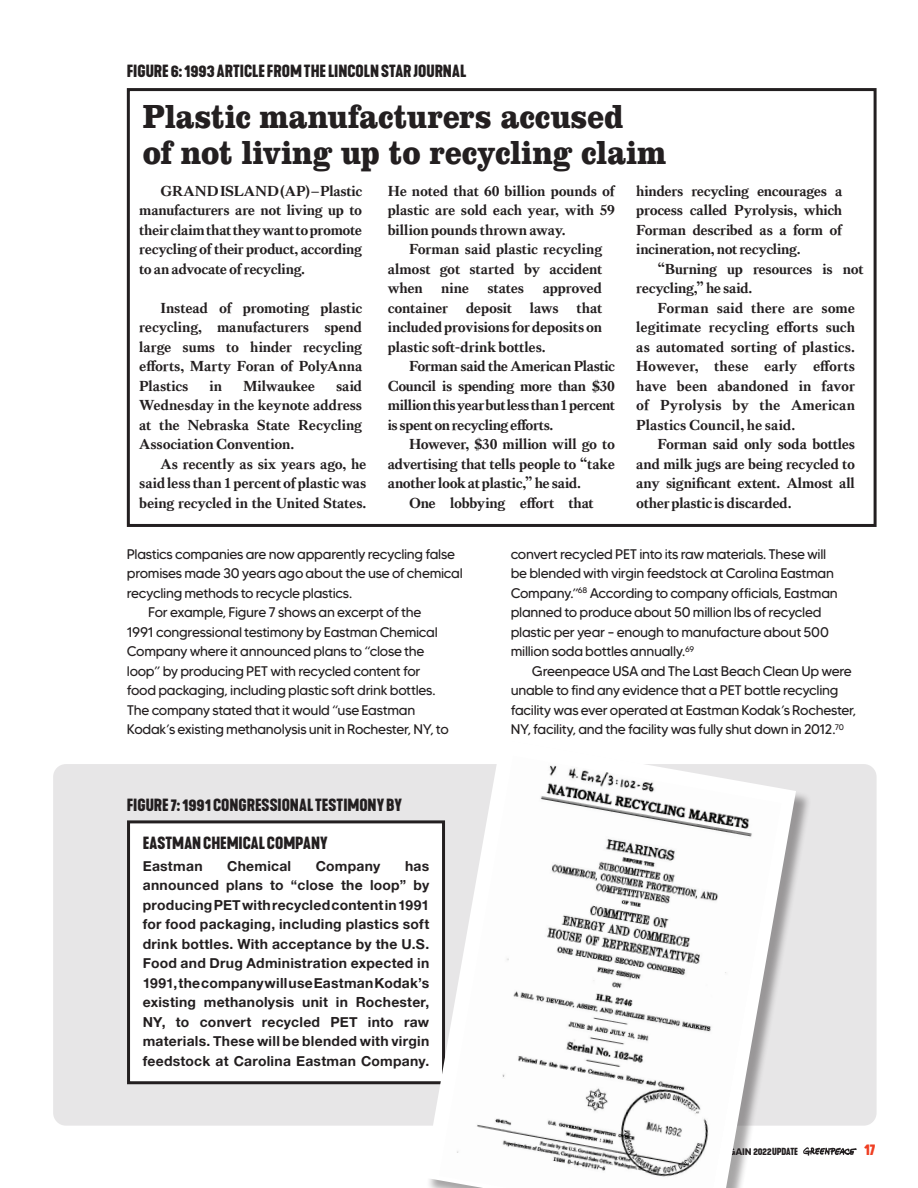
<style>
.page{position:relative;width:918px;height:1188px;background:#fff}
.page>*{position:absolute;margin:0;border:0;box-sizing:border-box;transform-origin:0 0}
.t1{font:700 34.5px/36px "Clarendon URW Ext Nar";letter-spacing:-.005em;color:#231f20}
.FIGURE_TITLE{font:700 16.5px "Kapra Neue";color:#231f20}
.Boxed_Serifs{font:700 15px/19.5px "Kings Caslon";letter-spacing:-.02em;color:#231f20;text-align:justify}
.t2{font:700 15px "Kapra Neue";color:#ef3e22}
.Body_Ind{font:13.95px/19.5px "MADE Tommy Soft";letter-spacing:-.02em;color:#231f20}
.Body_1st_Para{font:13.95px/19.5px "Alte Haas Grotesk Bold";letter-spacing:.015em;color:#231f20;text-align:justify}
.Body_1st_Para-2{font:13.95px/19.5px "MADE Tommy Soft";letter-spacing:-.02em;color:#231f20}
</style>
<div class="page">
<div style="left:53px;top:764px;width:824px;height:362px;background:#e7e6e7;border-radius:13px"></div>
<svg style="left:126px;top:88px;width:751px;height:439px"></svg>
<div style="left:129px;top:822px;width:315px;height:261px;background:#fff"></div>
<div style="left:127px;top:820px;width:318px;height:264px;border:3px solid #231f20"></div>
<div style="left:426px;top:741px;width:385px;height:447px;background:#231f20;opacity:.4"></div>
<svg style="left:424px;top:741px;width:372px;height:447px"></svg>
<img style="left:439px;top:756px;width:342px;height:432px">
<svg style="left:803px;top:1147px;width:54px;height:9px"></svg>
<p class="FIGURE_TITLE" style="left:127px;top:60px;width:341px">FIGURE 6: 1993 ARTICLE FROM THE LINCOLN STAR JOURNAL</p>
<p class="t1" style="left:143px;top:98px;width:525px">Plastic manufacturers accused<br>of not living up to recycling claim</p>
<p class="Boxed_Serifs" style="left:139px;top:181px;width:225px;text-indent:21px">GRAND ISLAND (AP) – Plastic manufacturers are not living up to their claim that they want to promote recycling of their product, according to an advocate of recycling.</p>
<p class="Boxed_Serifs" style="left:139px;top:298px;width:225px;text-indent:21px">Instead of promoting plastic recycling, manufacturers spend large sums to hinder recycling efforts, Marty Foran of PolyAnna Plastics</p>
<p class="Boxed_Serifs" style="left:139px;top:376px;width:225px;text-indent:197px">said Wednesday in the keynote address at the Nebraska State Recycling Association Convention.</p>
<p class="Boxed_Serifs" style="left:139px;top:454px;width:229px;text-indent:21px">As recently as six years ago, he said less than 1 percent of plastic was being recycled in the United States.</p>
<p class="Boxed_Serifs" style="left:209px;top:376px;width:14px">in</p>
<p class="Boxed_Serifs" style="left:243px;top:376px;width:74px">Milwaukee</p>
<p class="Boxed_Serifs" style="left:388px;top:181px;width:229px">He noted that 60 billion pounds of plastic are sold each year, with 59 billion pounds thrown away.</p>
<p class="Boxed_Serifs" style="left:388px;top:240px;width:216px;text-indent:21px">Forman said plastic recycling almost got started by accident when nine states approved container deposit laws that included provisions for deposits on plastic soft-drink bottles.</p>
<p class="Boxed_Serifs" style="left:388px;top:357px;width:229px;text-indent:21px">Forman said the American Plastic Council is spending more than $30 million this year but less than 1 percent is spent on recycling efforts.</p>
<p class="Boxed_Serifs" style="left:388px;top:435px;width:229px;text-indent:21px">However, $30 million will go to advertising that tells people to “take another look at plastic,” he said.</p>
<p class="Boxed_Serifs" style="left:409px;top:493px;width:186px">One lobbying effort that</p>
<p class="Boxed_Serifs" style="left:636px;top:181px;width:208px">hinders recycling encourages a process called Pyrolysis, which Forman described as a form of incineration, not recycling.</p>
<p class="Boxed_Serifs" style="left:636px;top:259px;width:229px;text-indent:21px">“Burning up resources is not recycling,” he said.</p>
<p class="Boxed_Serifs" style="left:636px;top:298px;width:220px;text-indent:21px">Forman said there are some legitimate recycling efforts such as automated sorting of plastics.<br>However, these early efforts have been abandoned in favor of Pyrolysis by the American Plastics Council, he said.</p>
<p class="Boxed_Serifs" style="left:636px;top:435px;width:220px;text-indent:21px">Forman said only soda bottles and milk jugs are being recycled to any significant extent. Almost all other plastic is discarded.</p>
<p class="Body_1st_Para-2" style="left:127px;top:544px;width:337px">Plastics companies are now apparently recycling false promises made 30 years ago about the use of chemical recycling methods to recycle plastics.</p>
<p class="Body_Ind" style="left:127px;top:603px;width:323px;text-indent:21px">For example, Figure 7 shows an excerpt of the 1991 congressional testimony by Eastman Chemical Company where it announced plans to “close the loop” by producing PET with recycled content for food packaging, including plastic soft drink bottles.<br>The company stated that it would “use Eastman Kodak’s existing methanolysis unit in Rochester, NY, to</p>
<p class="FIGURE_TITLE" style="left:127px;top:794px;width:277px">FIGURE 7: 1991 CONGRESSIONAL TESTIMONY BY</p>
<p class="FIGURE_TITLE" style="left:143px;top:832px;width:186px">EASTMAN CHEMICAL COMPANY</p>
<p class="Body_1st_Para" style="left:143px;top:856px;width:61px">Eastman</p>
<p class="Body_1st_Para" style="left:227px;top:856px;width:66px">Chemical</p>
<p class="Body_1st_Para" style="left:316px;top:856px;width:66px">Company</p>
<p class="Body_1st_Para" style="left:143px;top:856px;width:288px;text-indent:262px">has announced plans to “close the loop” by producing PET with recycled content in 1991 for food packaging, including plastics soft drink bottles. With acceptance by the U.S.<br>Food and Drug Administration expected in 1991, the company will use Eastman Kodak’s existing methanolysis unit in Rochester, NY, to convert recycled PET into raw materials. These will be blended with virgin feedstock at Carolina Eastman Company.</p>
<p class="Body_Ind" style="left:511px;top:544px;width:329px">convert recycled PET into its raw materials. These will be blended with virgin feedstock at Carolina Eastman Company.”<sup>68</sup> According to company officials, Eastman planned to produce about 50 million lbs of recycled plastic per year – enough to manufacture about 500 million soda bottles annually.<sup>69</sup></p>
<p class="Body_Ind" style="left:511px;top:661px;width:347px;text-indent:21px">Greenpeace USA and The Last Beach Clean Up were unable to find any evidence that a PET bottle recycling facility was ever operated at Eastman Kodak’s Rochester, NY, facility, and the facility was fully shut down in 2012.<sup>70</sup></p>
<p class="t2" style="left:864px;top:1140px;width:13px">17</p>
</div>
